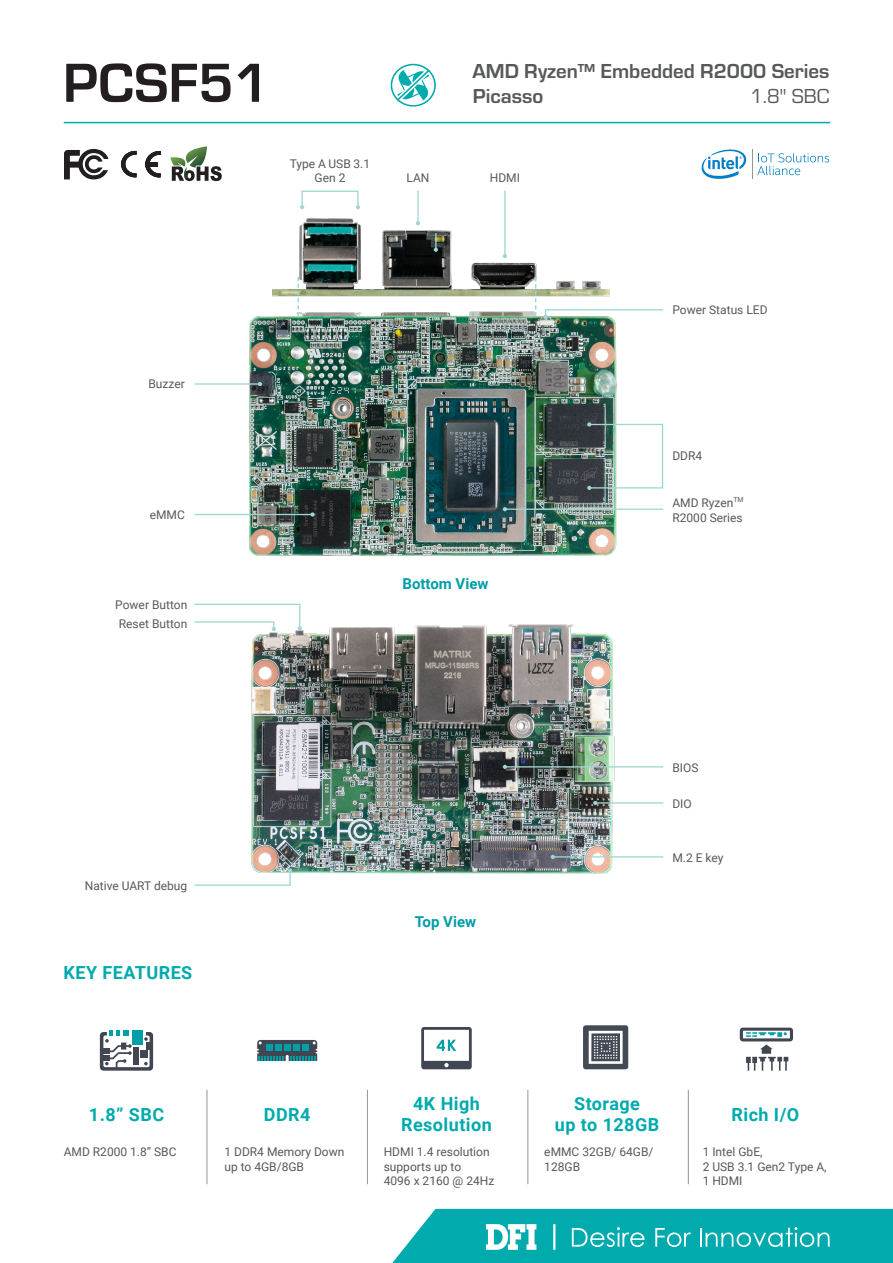
<style>
.page{position:relative;width:893px;height:1263px;background:#fff}
.page>*{position:absolute;margin:0;border:0;box-sizing:border-box;transform-origin:0 0}
.t1{font:700 57px "Eurostile";color:#231f20}
.t2{font:700 21px "Eurostile";color:#57585a}
.t3{font:21px "Eurostile";color:#57585a}
.t4{font:700 18px/21.6px "Roboto";letter-spacing:.025em;color:#00aaad;text-align:center}
.t5{font:700 15px "Roboto";color:#009ea8}
.t6{font:12px/14.4px "Roboto";color:#57585a}
.t7{font:7.05px "Roboto";color:#57585a}
</style>
<div class="page">
<hr style="left:64px;top:122px;width:766px;height:1px;background:#00aaad">
<img style="left:273px;top:218px;width:336px;height:79px">
<img style="left:251px;top:624px;width:365px;height:250px">
<img style="left:248px;top:311px;width:369px;height:245px">
<hr style="left:505px;top:508px;width:158px;height:2px;background:#a0d7d2">
<svg style="left:503px;top:507px;width:4px;height:4px"></svg>
<svg style="left:535px;top:277px;width:1px;height:39px"></svg>
<svg style="left:297px;top:277px;width:2px;height:39px"></svg>
<div style="left:301px;top:191px;width:58px;height:17px;border:1px solid #a0d7d2"></div>
<svg style="left:356px;top:205px;width:4px;height:4px"></svg>
<svg style="left:300px;top:205px;width:4px;height:4px"></svg>
<svg style="left:434px;top:233px;width:4px;height:19px"></svg>
<hr style="left:505px;top:766px;width:158px;height:1px;background:#a0d7d2">
<svg style="left:503px;top:765px;width:4px;height:4px"></svg>
<hr style="left:194px;top:383px;width:66px;height:2px;background:#a0d7d2">
<svg style="left:258px;top:382px;width:4px;height:4px"></svg>
<svg style="left:392px;top:1209px;width:501px;height:54px;background:#1fb4b6"></svg>
<hr style="left:207px;top:1090px;width:1px;height:94px;background:#939598">
<hr style="left:367px;top:1090px;width:1px;height:94px;background:#939598">
<hr style="left:528px;top:1090px;width:1px;height:94px;background:#939598">
<hr style="left:688px;top:1090px;width:1px;height:94px;background:#939598">
<svg style="left:390px;top:63px;width:46px;height:44px"></svg>
<svg style="left:543px;top:309px;width:121px;height:10px"></svg>
<svg style="left:421px;top:1027px;width:51px;height:42px"></svg>
<svg style="left:740px;top:1027px;width:53px;height:44px"></svg>
<svg style="left:257px;top:1040px;width:60px;height:21px"></svg>
<svg style="left:100px;top:1030px;width:53px;height:41px"></svg>
<svg style="left:583px;top:1025px;width:45px;height:44px;background:#6f747c"></svg>
<hr style="left:417px;top:191px;width:2px;height:32px;background:#a0d7d2">
<svg style="left:416px;top:221px;width:4px;height:4px"></svg>
<hr style="left:504px;top:191px;width:2px;height:65px;background:#a0d7d2">
<svg style="left:503px;top:254px;width:4px;height:4px"></svg>
<hr style="left:553px;top:856px;width:110px;height:1px;background:#a0d7d2">
<svg style="left:551px;top:855px;width:4px;height:4px"></svg>
<div style="left:589px;top:424px;width:74px;height:64px;border:1px solid #a0d7d2"></div>
<svg style="left:587px;top:422px;width:4px;height:5px"></svg>
<svg style="left:587px;top:486px;width:4px;height:4px"></svg>
<hr style="left:194px;top:514px;width:119px;height:1px;background:#a0d7d2">
<svg style="left:310px;top:512px;width:5px;height:5px"></svg>
<hr style="left:595px;top:802px;width:68px;height:2px;background:#a0d7d2">
<svg style="left:593px;top:801px;width:4px;height:4px"></svg>
<svg style="left:194px;top:603px;width:108px;height:28px"></svg>
<svg style="left:194px;top:868px;width:98px;height:18px"></svg>
<svg style="left:64px;top:149px;width:44px;height:30px"></svg>
<svg style="left:121px;top:151px;width:16px;height:26px"></svg>
<svg style="left:145px;top:151px;width:16px;height:27px"></svg>
<svg style="left:170px;top:146px;width:52px;height:35px"></svg>
<svg style="left:701px;top:149px;width:46px;height:30px"></svg>
<hr style="left:752px;top:149px;width:1px;height:30px;background:#939598">
<svg style="left:757px;top:153px;width:72px;height:22px"></svg>
<p class="t1" style="left:63px;top:42px;width:208px">PCSF51</p>
<p class="t6" style="left:290px;top:156px;width:82px;text-align:center">Type A USB 3.1<br>Gen 2</p>
<p class="t2" style="left:473px;top:56px;width:359px">AMD Ryzen™ Embedded R2000 Series</p>
<p class="t3" style="left:750px;top:82px;width:81px">1.8" SBC</p>
<p class="t2" style="left:473px;top:81px;width:72px">Picasso</p>
<p class="t6" style="left:406px;top:170px;width:24px">LAN</p>
<p class="t6" style="left:490px;top:170px;width:32px">HDMI</p>
<p class="t6" style="left:148px;top:376px;width:38px">Buzzer</p>
<p class="t6" style="left:150px;top:507px;width:37px">eMMC</p>
<p class="t6" style="left:115px;top:597px;width:74px">Power Button</p>
<p class="t6" style="left:119px;top:616px;width:70px">Reset Button</p>
<p class="t5" style="left:402px;top:573px;width:88px">Bottom View</p>
<p class="t6" style="left:672px;top:302px;width:97px">Power Status LED</p>
<p class="t6" style="left:672px;top:448px;width:31px">DDR4</p>
<p class="t6" style="left:672px;top:495px;width:63px">AMD Ryzen</p>
<p class="t7" style="left:733px;top:494px;width:12px">TM</p>
<p class="t6" style="left:672px;top:510px;width:72px">R2000 Series</p>
<p class="t6" style="left:85px;top:878px;width:104px">Native UART debug</p>
<p class="t4" style="left:64px;top:961px;width:130px">KEY FEATURES</p>
<p class="t5" style="left:415px;top:911px;width:63px">Top View</p>
<p class="t6" style="left:672px;top:760px;width:28px">BIOS</p>
<p class="t6" style="left:672px;top:796px;width:21px">DIO</p>
<p class="t6" style="left:672px;top:850px;width:53px">M.2 E key</p>
<p class="t4" style="left:89px;top:1103px;width:77px">1.8” SBC</p>
<p class="t4" style="left:264px;top:1103px;width:48px">DDR4</p>
<p class="t4" style="left:401px;top:1092px;width:92px">4K High<br>Resolution</p>
<p class="t4" style="left:574px;top:1092px;width:67px">Storage</p>
<p class="t4" style="left:555px;top:1113px;width:106px">up to 128GB</p>
<p class="t4" style="left:731px;top:1103px;width:69px">Rich I/O</p>
<p class="t6" style="left:64px;top:1144px;width:114px">AMD R2000 1.8” SBC</p>
<p class="t6" style="left:224px;top:1144px;width:121px">1 DDR4 Memory Down up to 4GB/8GB</p>
<p class="t6" style="left:384px;top:1144px;width:112px">HDMI 1.4 resolution supports up to<br>4096 x 2160 @ 24Hz</p>
<p class="t6" style="left:544px;top:1144px;width:111px">eMMC 32GB/ 64GB/<br>128GB</p>
<p class="t6" style="left:703px;top:1144px;width:61px">1 Intel GbE,</p>
<p class="t6" style="left:703px;top:1159px;width:125px">2 USB 3.1 Gen2 Type A,</p>
<p class="t6" style="left:703px;top:1173px;width:41px">1 HDMI</p>
</div>
